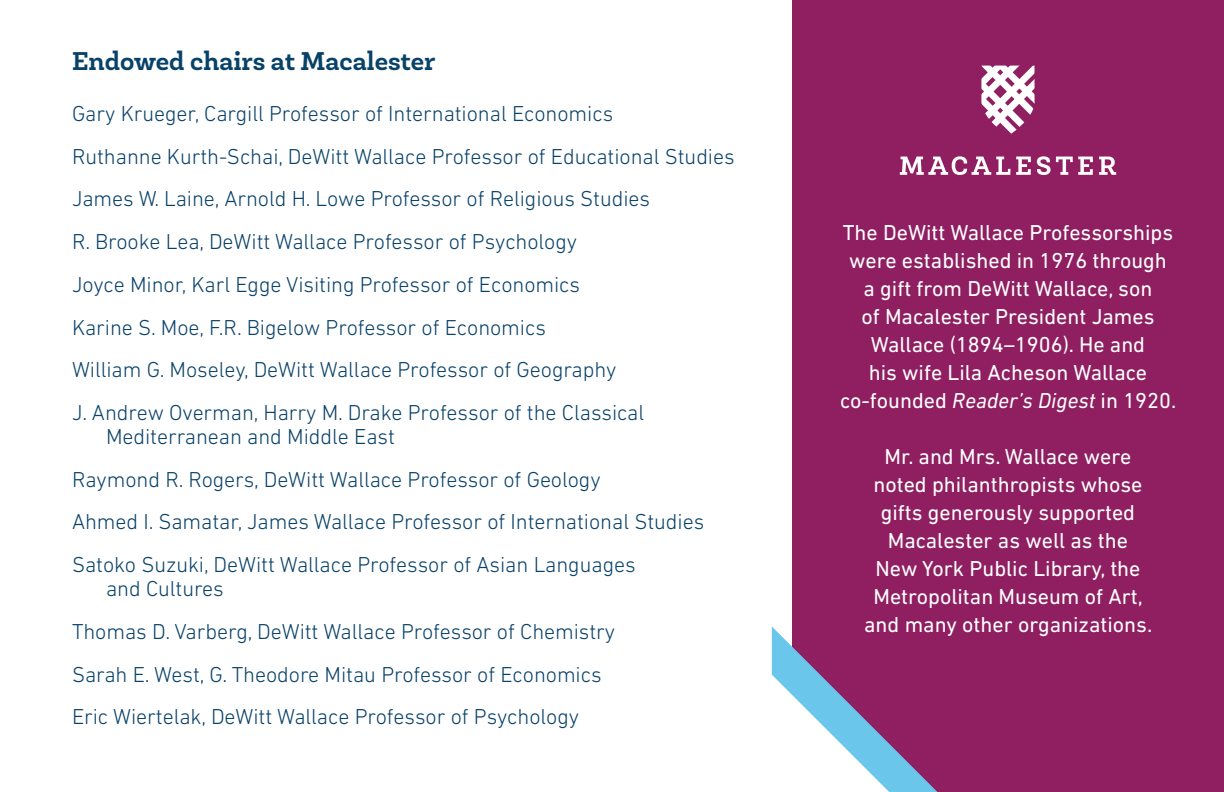
<style>
.page{position:relative;width:1224px;height:792px;background:#fff}
.page>*{position:absolute;margin:0;border:0;box-sizing:border-box;transform-origin:0 0}
.t1{font:700 26px "Newslab";color:#094269}
.t2{font:300 22px/24px "DIN Next LT Pro";letter-spacing:-.005em;color:#094269}
.t3{font:22px/28px "DIN Next LT Pro";color:#fff;text-align:center}
.s1{font-style:italic}
</style>
<div class="page">
<div style="left:792px;top:0;width:432px;height:792px;background:#8f1f61"></div>
<svg style="left:981px;top:66px;width:54px;height:68px"></svg>
<svg style="left:900px;top:156px;width:131px;height:19px"></svg>
<svg style="left:1037px;top:156px;width:56px;height:19px"></svg>
<svg style="left:1099px;top:157px;width:17px;height:18px"></svg>
<svg style="left:772px;top:626px;width:165px;height:166px"></svg>
<p class="t1" style="left:72px;top:45px;width:365px">Endowed chairs at Macalester</p>
<p class="t2" style="left:72px;top:101px;width:543px">Gary Krueger, Cargill Professor of International Economics</p>
<p class="t2" style="left:72px;top:144px;width:664px">Ruthanne Kurth-Schai, DeWitt Wallace Professor of Educational Studies</p>
<p class="t2" style="left:72px;top:187px;width:580px">James W. Laine, Arnold H. Lowe Professor of Religious Studies</p>
<p class="t2" style="left:72px;top:229px;width:507px">R. Brooke Lea, DeWitt Wallace Professor of Psychology</p>
<p class="t2" style="left:72px;top:272px;width:510px">Joyce Minor, Karl Egge Visiting Professor of Economics</p>
<p class="t2" style="left:72px;top:315px;width:475px">Karine S. Moe, F.R. Bigelow Professor of Economics</p>
<p class="t2" style="left:72px;top:358px;width:546px">William G. Moseley, DeWitt Wallace Professor of Geography</p>
<p class="t2" style="left:106px;top:400px;width:540px;text-indent:-34px">J. Andrew Overman, Harry M. Drake Professor of the Classical<br>Mediterranean and Middle East</p>
<p class="t2" style="left:72px;top:467px;width:530px">Raymond R. Rogers, DeWitt Wallace Professor of Geology</p>
<p class="t2" style="left:72px;top:510px;width:634px">Ahmed I. Samatar, James Wallace Professor of International Studies</p>
<p class="t2" style="left:106px;top:552px;width:531px;text-indent:-34px">Satoko Suzuki, DeWitt Wallace Professor of Asian Languages and Cultures</p>
<p class="t2" style="left:72px;top:619px;width:545px">Thomas D. Varberg, DeWitt Wallace Professor of Chemistry</p>
<p class="t2" style="left:72px;top:662px;width:531px">Sarah E. West, G. Theodore Mitau Professor of Economics</p>
<p class="t2" style="left:72px;top:705px;width:509px">Eric Wiertelak, DeWitt Wallace Professor of Psychology</p>
<p class="t3" style="left:840px;top:218px;width:338px">The DeWitt Wallace Professorships were established in 1976 through<br>a gift from DeWitt Wallace, son<br>of Macalester President James<br>Wallace (1894–1906). He and<br>his wife Lila Acheson Wallace co-founded <span class="s1">Reader’s Digest</span> in 1920.</p>
<p class="t3" style="left:864px;top:442px;width:289px">Mr. and Mrs. Wallace were noted philanthropists whose gifts generously supported<br>Macalester as well as the<br>New York Public Library, the<br>Metropolitan Museum of Art, and many other organizations.</p>
</div>
